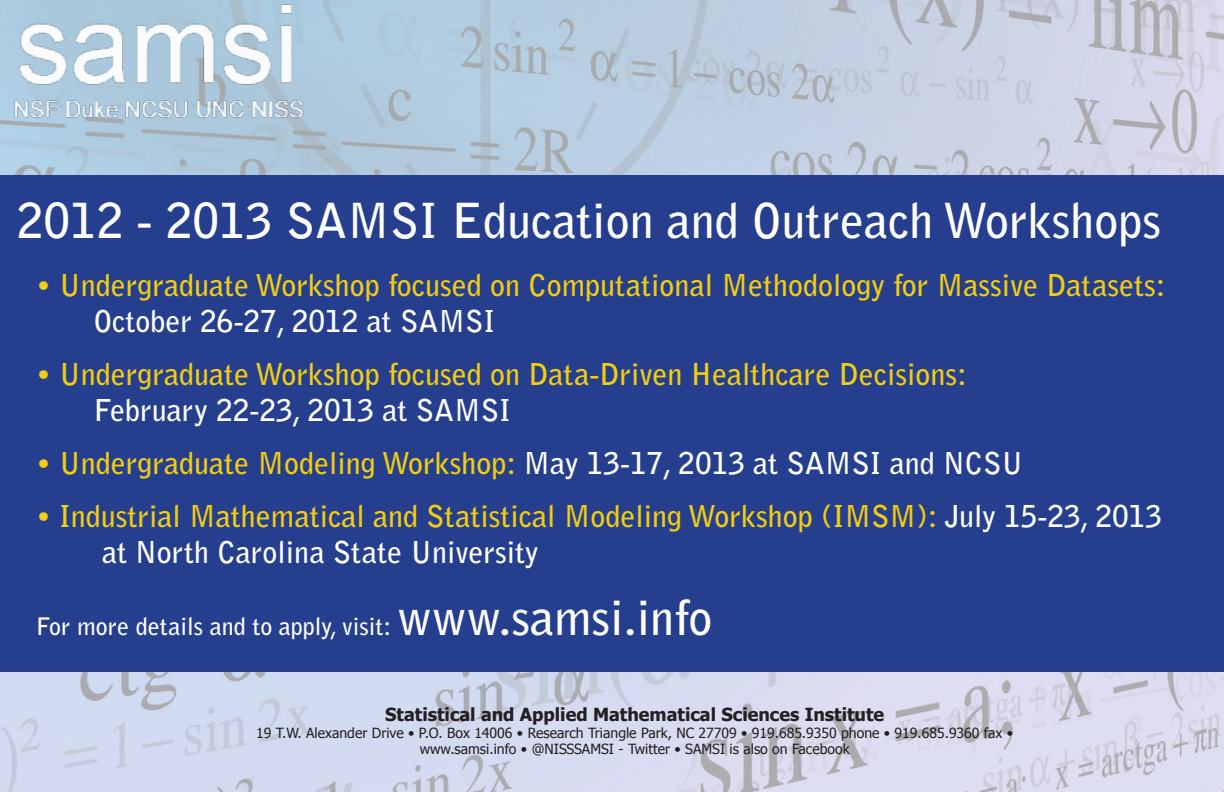
<style>
.page{position:relative;width:1224px;height:792px;background:#fff}
.page>*{position:absolute;margin:0;border:0;box-sizing:border-box;transform-origin:0 0}
.t1{font:700 48px "Bell Gothic Std";color:#fff}
.t2{font:700 30px "Bell Gothic Std";color:#f3cd11}
.t3{font:700 30px "Bell Gothic Std";color:#fff}
.t4{font:700 24px "Bell Gothic Std";color:#fff}
.t5{font:700 18px "Tahoma";color:#231f20}
.t6{font:14px "Tahoma";color:#231f20}
.s1{color:#fff}
.s2{font-size:48px}
</style>
<div class="page">
<img style="left:0;top:0;width:1224px;height:792px">
<div style="left:0;top:175px;width:1224px;height:496px;background:#253f8e"></div>
<img style="left:0;top:0;width:318px;height:130px">
<p class="t1" style="left:17px;top:191px;width:1146px">2012 - 2013 SAMSI Education and Outreach Workshops</p>
<p class="t2" style="left:36px;top:267px;width:1131px">• Undergraduate Workshop focused on Computational Methodology for Massive Datasets:</p>
<p class="t3" style="left:94px;top:303px;width:403px">October 26-27, 2012 at SAMSI</p>
<p class="t2" style="left:36px;top:356px;width:933px">• Undergraduate Workshop focused on Data-Driven Healthcare Decisions:</p>
<p class="t3" style="left:94px;top:392px;width:419px">February 22-23, 2013 at SAMSI</p>
<p class="t2" style="left:36px;top:445px;width:989px">• Undergraduate Modeling Workshop: <span class="s1">May 13-17, 2013 at SAMSI and NCSU</span></p>
<p class="t2" style="left:36px;top:498px;width:1128px">• Industrial Mathematical and Statistical Modeling Workshop (IMSM): <span class="s1">July 15-23, 2013</span></p>
<p class="t3" style="left:102px;top:534px;width:438px">at North Carolina State University</p>
<p class="t4" style="left:36px;top:612px;width:678px">For more details and to apply, visit: <span class="s2">www.samsi.info</span></p>
<p class="t5" style="left:385px;top:702px;width:501px">Statistical and Applied Mathematical Sciences Institute</p>
<p class="t6" style="left:256px;top:723px;width:758px">19 T.W. Alexander Drive • P.O. Box 14006 • Research Triangle Park, NC 27709 • 919.685.9350 phone • 919.685.9360 fax •</p>
<p class="t6" style="left:420px;top:740px;width:432px">www.samsi.info • @NISSSAMSI - Twitter • SAMSI is also on Facebook</p>
</div>
